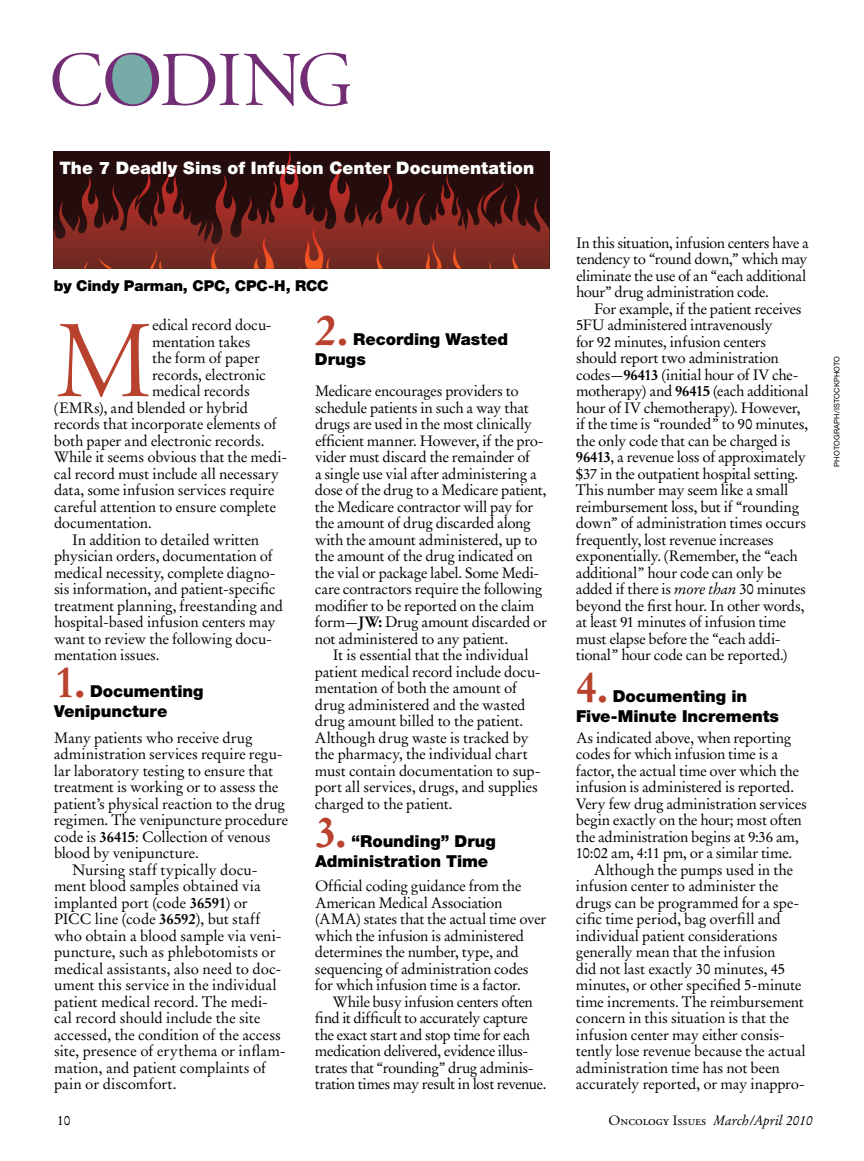
<style>
.page{position:relative;width:864px;height:1161px;background:#fff}
.page>*{position:absolute;margin:0;border:0;box-sizing:border-box;transform-origin:0 0}
.t1{font:108.75px "Adobe Garamond Titling";color:#b9422f}
.t2{font:77.25px "Adobe Garamond Titling";letter-spacing:-.04em;color:#722e74}
.t3{font:700 43.5px "Stempel Garamond LT Std";color:#b9422f}
.t4{font:900 17.25px "Helvetica Neue";letter-spacing:.005em;color:#fff}
.t5{font:900 16.5px/20.2px "Helvetica Neue";letter-spacing:-.005em;color:#000}
.t6{font:15px/16.5px "Stempel Garamond LT Std";letter-spacing:-.015em;color:#000}
.t7{font:15px "Stempel Garamond LT Std";letter-spacing:.005em;color:#000}
.t8{font:900 15px "Helvetica Neue";letter-spacing:-.005em;color:#000}
.t9{font:15px "Stempel Garamond LT Std";letter-spacing:.01em;color:#000}
.t10{font:italic 13.5px "Stempel Garamond LT Std";color:#000}
.t11{font:13.5px "Stempel Garamond LT Std";color:#000}
.t12{font:7.5px "Helvetica Neue";letter-spacing:.02em;color:#000}
.s1{font-weight:700}
.s2{font-style:italic}
.s3{font-style:normal}
.s4{font-family:"Adobe Garamond Exp";font-style:normal}
</style>
<div class="page">
<svg style="left:53px;top:151px;width:496px;height:118px;background:#471815"></svg>
<svg style="left:84px;top:151px;width:435px;height:118px;background:#571c18"></svg>
<svg style="left:110px;top:53px;width:44px;height:53px"></svg>
<h2 class="t2" style="left:49px;top:37px;width:306px">CODING</h2>
<p class="t4" style="left:59px;top:158px;width:476px">The 7 Deadly Sins of Infusion Center Documentation</p>
<p class="t8" style="left:54px;top:277px;width:276px">by Cindy Parman, CPC, CPC-H, RCC</p>
<h1 class="t1" style="left:54px;top:300px;width:101px">M</h1>
<p class="t6" style="left:152px;top:317px;width:121px">edical record docu-</p>
<h3 class="t3" style="left:315px;top:303px;width:34px">2.</h3>
<p class="t5" style="left:315px;top:329px;width:195px;text-indent:38px">Recording Wasted<br>Drugs</p>
<p class="t6" style="left:315px;top:383px;width:234px">Medicare encourages providers to schedule patients in such a way that drugs are used in the most clinically efficient manner. However, if the pro&shy;vider must discard the remainder of<br>a single use vial after administering a dose of the drug to a Medicare patient, the Medicare contractor will pay for the amount of drug discarded along with the amount administered, up to the amount of the drug indicated on the vial or package label. Some Medi&shy;care contractors require the following modifier to be reported on the claim form—<span class="s1">JW:</span> Drug amount discarded or not administered to any patient.</p>
<p class="t6" style="left:315px;top:647px;width:227px;text-indent:18px">It is essential that the individual patient medical record include docu&shy;mentation of both the amount of drug administered and the wasted drug amount billed to the patient.<br>Although drug waste is tracked by the pharmacy, the individual chart must contain documentation to sup&shy;port all services, drugs, and supplies charged to the patient.</p>
<h3 class="t3" style="left:315px;top:805px;width:33px">3.</h3>
<p class="t6" style="left:152px;top:333px;width:100px">mentation takes</p>
<p class="t6" style="left:152px;top:350px;width:109px">the form of paper</p>
<p class="t6" style="left:152px;top:366px;width:115px">records, electronic</p>
<p class="t6" style="left:152px;top:383px;width:99px">medical records</p>
<p class="t6" style="left:54px;top:399px;width:196px">(EMRs), and blended or hybrid</p>
<p class="t6" style="left:54px;top:416px;width:224px">records that incorporate elements of</p>
<p class="t6" style="left:54px;top:432px;width:212px">both paper and electronic records.</p>
<p class="t6" style="left:54px;top:449px;width:235px">While it seems obvious that the medi-</p>
<p class="t6" style="left:54px;top:465px;width:227px">cal record must include all necessary</p>
<p class="t6" style="left:54px;top:482px;width:222px">data, some infusion services require</p>
<p class="t6" style="left:54px;top:498px;width:223px">careful attention to ensure complete</p>
<p class="t6" style="left:54px;top:515px;width:99px">documentation.</p>
<p class="t6" style="left:72px;top:531px;width:189px">In addition to detailed written</p>
<p class="t6" style="left:54px;top:548px;width:220px">physician orders, documentation of</p>
<p class="t6" style="left:54px;top:564px;width:223px">medical necessity, complete diagno-</p>
<p class="t6" style="left:54px;top:581px;width:223px">sis information, and patient-specific</p>
<p class="t6" style="left:54px;top:597px;width:231px">treatment planning, freestanding and</p>
<p class="t6" style="left:54px;top:614px;width:223px">hospital-based infusion centers may</p>
<p class="t6" style="left:54px;top:630px;width:219px">want to review the following docu-</p>
<p class="t6" style="left:54px;top:647px;width:107px">mentation issues.</p>
<h3 class="t3" style="left:54px;top:655px;width:33px">1.</h3>
<p class="t5" style="left:54px;top:681px;width:151px;text-indent:36px">Documenting<br>Venipuncture</p>
<p class="t6" style="left:54px;top:729px;width:200px">Many patients who receive drug</p>
<p class="t6" style="left:54px;top:746px;width:230px">administration services require regu-</p>
<p class="t6" style="left:54px;top:762px;width:221px">lar laboratory testing to ensure that</p>
<p class="t6" style="left:54px;top:779px;width:226px">treatment is working or to assess the</p>
<p class="t6" style="left:54px;top:795px;width:232px">patient’s physical reaction to the drug</p>
<p class="t6" style="left:54px;top:812px;width:236px">regimen. The venipuncture procedure</p>
<p class="t6" style="left:54px;top:828px;width:218px">code is <span class="s1">36415</span>: Collection of venous</p>
<p class="t6" style="left:54px;top:845px;width:146px">blood by venipuncture.</p>
<p class="t9" style="left:72px;top:860px;width:187px">Nursing staff typically docu-</p>
<p class="t6" style="left:54px;top:878px;width:208px">ment blood samples obtained via</p>
<p class="t6" style="left:54px;top:894px;width:195px">implanted port (code <span class="s1">36591</span>) or</p>
<p class="t6" style="left:54px;top:911px;width:208px">PICC line (code <span class="s1">36592</span>), but staff</p>
<p class="t6" style="left:54px;top:927px;width:229px">who obtain a blood sample via veni-</p>
<p class="t6" style="left:54px;top:944px;width:223px">puncture, such as phlebotomists or</p>
<p class="t6" style="left:54px;top:960px;width:229px">medical assistants, also need to doc-</p>
<p class="t7" style="left:54px;top:976px;width:224px">ument this service in the individual</p>
<p class="t6" style="left:54px;top:993px;width:216px">patient medical record. The medi-</p>
<p class="t6" style="left:54px;top:1010px;width:208px">cal record should include the site</p>
<p class="t6" style="left:54px;top:1026px;width:228px">accessed, the condition of the access</p>
<p class="t6" style="left:54px;top:1043px;width:233px">site, presence of erythema or inflam-</p>
<p class="t6" style="left:54px;top:1059px;width:214px">mation, and patient complaints of</p>
<p class="t6" style="left:54px;top:1076px;width:124px">pain or discomfort.</p>
<p class="t5" style="left:315px;top:831px;width:182px;text-indent:36px">“Rounding” Drug<br>Administration Time</p>
<p class="t6" style="left:315px;top:878px;width:233px">Official coding guidance from the American Medical Association (AMA) states that the actual time over which the infusion is administered determines the number, type, and sequencing of administration codes for which infusion time is a factor.</p>
<p class="t6" style="left:315px;top:993px;width:233px;text-indent:18px">While busy infusion centers often find it difficult to accurately capture the exact start and stop time for each medication delivered, evidence illus&shy;trates that “rounding” drug adminis&shy;tration times may result in lost revenue.</p>
<p class="t6" style="left:576px;top:234px;width:234px">In this situation, infusion centers have a tendency to “round down,” which may eliminate the use of an “each additional hour” drug administration code.</p>
<p class="t6" style="left:576px;top:300px;width:234px;text-indent:18px">For example, if the patient receives 5FU administered intravenously<br>for 92 minutes, infusion centers should report two administration codes—<span class="s1">96413</span> (initial hour of IV che&shy;motherapy) and <span class="s1">96415</span> (each additional hour of IV chemotherapy). However, if the time is “rounded” to 90 minutes, the only code that can be charged is <span class="s1">96413</span>, a revenue loss of approximately $37 in the outpatient hospital setting.<br>This number may seem like a small reimbursement loss, but if “rounding down” of administration times occurs frequently, lost revenue increases exponentially. (Remember, the “each additional” hour code can only be added if there is <span class="s2">more than</span> 30 minutes beyond the first hour. In other words, at least 91 minutes of infusion time must elapse before the “each addi&shy;tional” hour code can be reported.)</p>
<h3 class="t3" style="left:576px;top:660px;width:33px">4.</h3>
<p class="t5" style="left:576px;top:686px;width:205px;text-align:center">Documenting in<br>Five-Minute Increments</p>
<p class="t6" style="left:576px;top:729px;width:233px">As indicated above, when reporting codes for which infusion time is a factor, the actual time over which the infusion is administered is reported.<br>Very few drug administration services begin exactly on the hour; most often the administration begins at 9:36 am, 10:02 am, 4:11 pm, or a similar time.</p>
<p class="t6" style="left:576px;top:861px;width:231px;text-indent:18px">Although the pumps used in the infusion center to administer the drugs can be programmed for a spe&shy;cific time period, bag overfill and individual patient considerations generally mean that the infusion<br>did not last exactly 30 minutes, 45 minutes, or other specified 5-minute time increments. The reimbursement concern in this situation is that the infusion center may either consis&shy;tently lose revenue because the actual administration time has not been accurately reported, or may inappro-</p>
<p class="t11" style="left:57px;top:1112px;width:15px">10</p>
<p class="t10" style="left:609px;top:1112px;width:206px"><span class="s3">O</span><span class="s4">ncology</span> <span class="s3">I</span><span class="s4">ssues</span> March/April 2010</p>
<p class="t12" style="left:832px;top:467px;width:112px;rotate:-90deg">Photograph/istockphoto</p>
</div>
